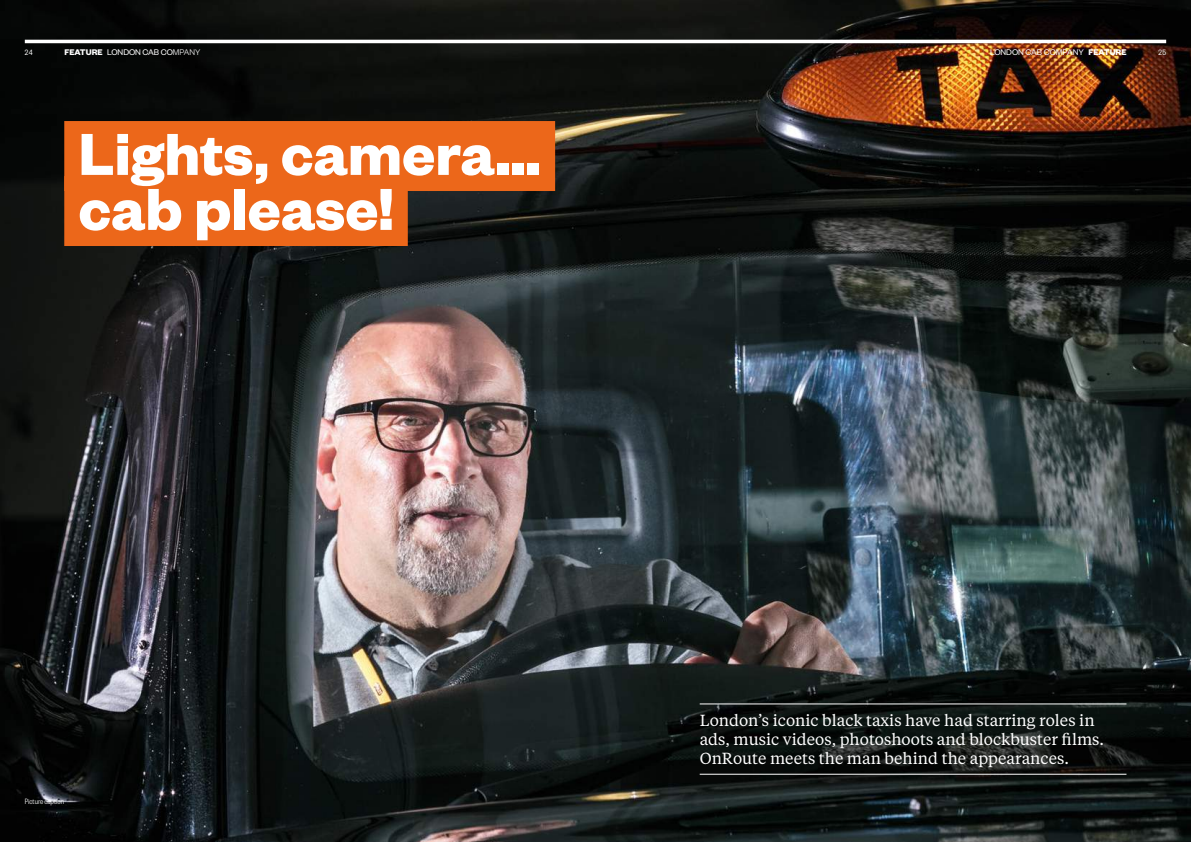
<style>
.page{position:relative;width:1191px;height:842px;background:#fff}
.page>*{position:absolute;margin:0;border:0;box-sizing:border-box;transform-origin:0 0}
.t1{font:700 65px/55px "Founders Grotesk";color:#fff}
.t2{font:16px/19px "Tiempos Text";color:#fff}
.t3{font:9px "Founders Grotesk";letter-spacing:-.005em;color:#fff}
.t4{font:300 8.5px "Founders Grotesk Cond";color:#fff}
.t5{font:8.5px "Founders Grotesk Cond";color:#fff}
.s1{font-weight:700}
.s2{font-weight:300}
</style>
<div class="page">
<img style="left:0;top:0;width:1191px;height:842px">
<hr style="left:699px;top:774px;width:427px;height:1px;background:#fff">
<hr style="left:699px;top:704px;width:427px;height:1px;background:#fff">
<div style="left:64px;top:121px;width:491px;height:70px;background:#ec671a"></div>
<div style="left:64px;top:176px;width:344px;height:70px;background:#ec671a"></div>
<hr style="left:25px;top:40px;width:1141px;height:3px;background:#fff">
<p class="t5" style="left:25px;top:47px;width:9px">24</p>
<p class="t3" style="left:64px;top:47px;width:137px"><span class="s1">FEATURE</span> LONDON CAB CO<span class="s2">MPANY</span></p>
<p class="t3" style="left:990px;top:47px;width:138px">LONDON CAB COMPANY <span class="s1">FEATURE</span></p>
<p class="t5" style="left:1158px;top:47px;width:9px">25</p>
<h1 class="t1" style="left:78px;top:123px;width:464px">Lights, camera... cab please!</h1>
<p class="t4" style="left:25px;top:796px;width:41px">Picture caption</p>
<p class="t2" style="left:699px;top:710px;width:406px">London’s iconic black taxis have had starring roles in ads, music videos, photoshoots and blockbuster films.<br>OnRoute meets the man behind the appearances.</p>
</div>
